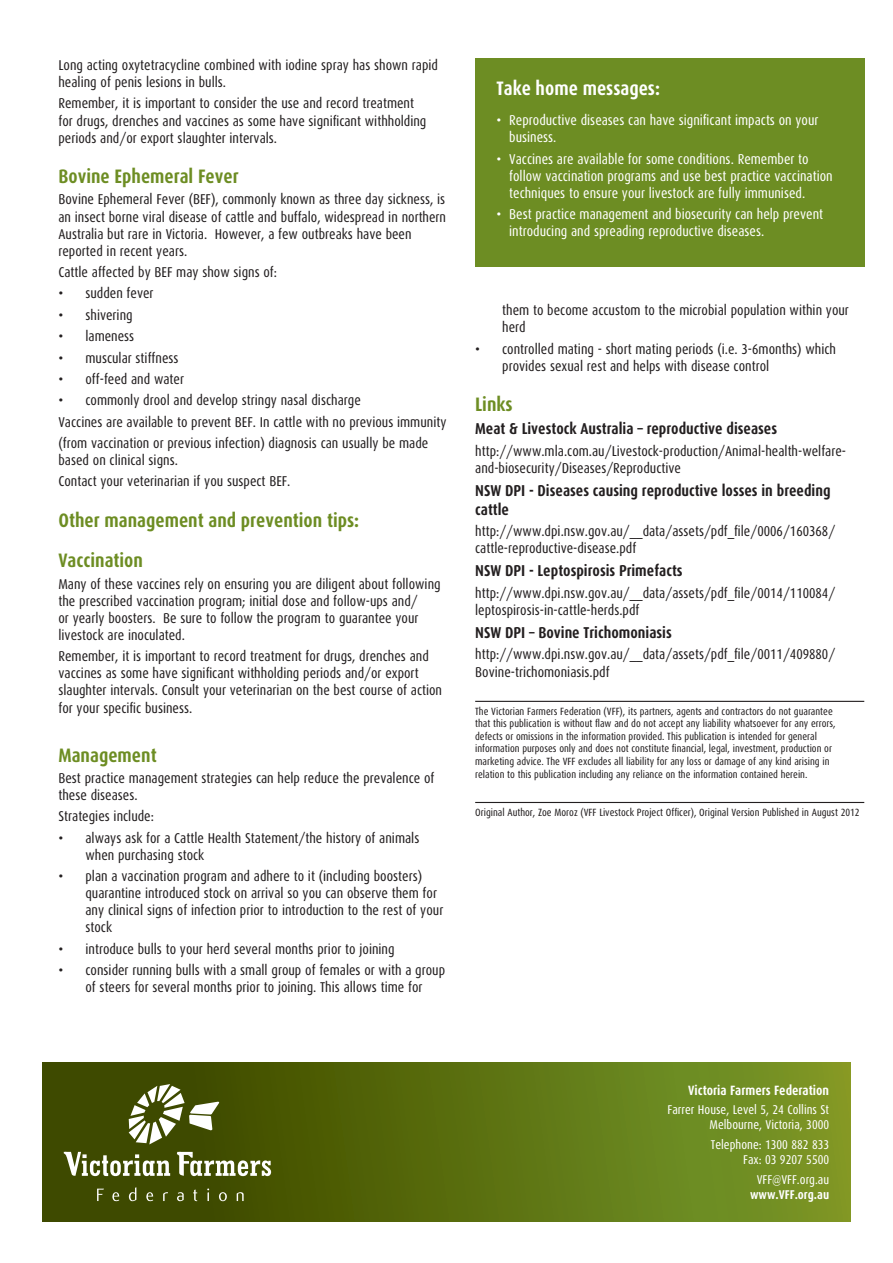
<style>
.page{position:relative;width:893px;height:1263px;background:#fff}
.page>*{position:absolute;margin:0;border:0;box-sizing:border-box;transform-origin:0 0}
.Sub_Head{font:700 condensed 19.5px "Dax";color:#6d8d23}
.Take_home__-_Title{font:700 condensed 19.5px "Dax";color:#fff}
.Body{font:700 condensed 19.5px "Dax";color:#6d8d23}
.Bold_Heading{font:700 condensed 15.75px/18.9px "Dax";color:#231f20}
.Body-2{font:condensed 14.25px/17.1px "Dax";color:#231f20}
.t1{font:condensed 14.25px/17.1px "Dax";color:#fff}
.t2{font:700 condensed 13.5px "Dax";color:#fff}
.t3{font:condensed 12.75px/15.3px "Dax";color:#fff;text-align:right}
.t4{font:700 condensed 12.75px "Dax";color:#fff}
.Disclaimer{font:condensed 10.5px/12.6px "Dax";color:#231f20}
</style>
<div class="page">
<div style="left:43px;top:1063px;width:807px;height:158px;background:linear-gradient(to right,#353f00,#7c9b28)"></div>
<svg style="left:97px;top:1188px;width:7px;height:13px"></svg>
<svg style="left:112px;top:1192px;width:7px;height:9px"></svg>
<svg style="left:129px;top:1187px;width:7px;height:14px"></svg>
<svg style="left:146px;top:1192px;width:7px;height:9px"></svg>
<svg style="left:163px;top:1192px;width:5px;height:9px"></svg>
<svg style="left:177px;top:1192px;width:7px;height:9px"></svg>
<svg style="left:193px;top:1189px;width:4px;height:12px"></svg>
<svg style="left:207px;top:1188px;width:2px;height:13px"></svg>
<svg style="left:219px;top:1192px;width:8px;height:9px"></svg>
<svg style="left:237px;top:1192px;width:7px;height:9px"></svg>
<svg style="left:64px;top:1152px;width:106px;height:24px"></svg>
<svg style="left:177px;top:1152px;width:94px;height:24px"></svg>
<svg style="left:129px;top:1084px;width:90px;height:60px"></svg>
<hr style="left:475px;top:701px;width:389px;height:1px;background:#231f20">
<hr style="left:475px;top:802px;width:389px;height:1px;background:#231f20">
<div style="left:475px;top:59px;width:389px;height:208px;background:#6d8d23"></div>
<p class="Body-2" style="left:58px;top:57px;width:381px">Long acting oxytetracycline combined with iodine spray has shown rapid healing of penis lesions in bulls.</p>
<p class="Body-2" style="left:58px;top:95px;width:369px">Remember, it is important to consider the use and record treatment for drugs, drenches and vaccines as some have significant withholding periods and/or export slaughter intervals.</p>
<p class="Sub_Head" style="left:58px;top:166px;width:182px">Bovine Ephemeral Fever</p>
<p class="Body-2" style="left:58px;top:191px;width:389px">Bovine Ephemeral Fever (BEF), commonly known as three day sickness, is an insect borne viral disease of cattle and buffalo, widespread in northern Australia but rare in Victoria. However, a few outbreaks have been reported in recent years.</p>
<p class="Body-2" style="left:58px;top:264px;width:220px">Cattle affected by BEF may show signs of:</p>
<p class="Body-2" style="left:58px;top:285px;width:97px">• sudden fever</p>
<p class="Body-2" style="left:58px;top:306px;width:76px">• shivering</p>
<p class="Body-2" style="left:58px;top:328px;width:77px">• lameness</p>
<p class="Body-2" style="left:58px;top:349px;width:122px">• muscular stiffness</p>
<p class="Body-2" style="left:58px;top:371px;width:127px">• off-feed and water</p>
<p class="Body-2" style="left:58px;top:392px;width:304px">• commonly drool and develop stringy nasal discharge</p>
<p class="Body-2" style="left:58px;top:413px;width:390px">Vaccines are available to prevent BEF. In cattle with no previous immunity</p>
<p class="Body-2" style="left:58px;top:435px;width:371px">(from vaccination or previous infection) diagnosis can usually be made based on clinical signs.</p>
<p class="Body-2" style="left:58px;top:473px;width:234px">Contact your veterinarian if you suspect BEF.</p>
<p class="Sub_Head" style="left:58px;top:509px;width:302px">Other management and prevention tips:</p>
<p class="Sub_Head" style="left:58px;top:550px;width:86px">Vaccination</p>
<p class="Body-2" style="left:58px;top:575px;width:384px">Many of these vaccines rely on ensuring you are diligent about following the prescribed vaccination program; initial dose and follow-ups and/<br>or yearly boosters. Be sure to follow the program to guarantee your livestock are inoculated.</p>
<p class="Body-2" style="left:58px;top:648px;width:385px">Remember, it is important to record treatment for drugs, drenches and vaccines as some have significant withholding periods and/or export slaughter intervals. Consult your veterinarian on the best course of action for your specific business.</p>
<p class="Body" style="left:58px;top:744px;width:100px">Management</p>
<p class="Body-2" style="left:58px;top:770px;width:377px">Best practice management strategies can help reduce the prevalence of these diseases.</p>
<p class="Body-2" style="left:58px;top:808px;width:97px">Strategies include:</p>
<p class="Body-2" style="left:85px;top:829px;width:335px;text-indent:-27px">• always ask for a Cattle Health Statement/the history of animals when purchasing stock</p>
<p class="Body-2" style="left:85px;top:868px;width:359px;text-indent:-27px">• plan a vaccination program and adhere to it (including boosters) quarantine introduced stock on arrival so you can observe them for any clinical signs of infection prior to introduction to the rest of your stock</p>
<p class="Body-2" style="left:58px;top:940px;width:338px">• introduce bulls to your herd several months prior to joining</p>
<p class="Body-2" style="left:58px;top:962px;width:388px;text-align:center">• consider running bulls with a small group of females or with a group of steers for several months prior to joining. This allows time for</p>
<p class="Take_home__-_Title" style="left:496px;top:78px;width:165px">Take home messages:</p>
<p class="t1" style="left:509px;top:112px;width:311px;text-indent:-13px">• Reproductive diseases can have significant impacts on your business.</p>
<p class="t1" style="left:509px;top:150px;width:325px;text-indent:-13px">• Vaccines are available for some conditions. Remember to follow vaccination programs and use best practice vaccination techniques to ensure your livestock are fully immunised.</p>
<p class="t1" style="left:509px;top:206px;width:315px;text-indent:-13px">• Best practice management and biosecurity can help prevent introducing and spreading reproductive diseases.</p>
<p class="Body-2" style="left:502px;top:302px;width:348px">them to become accustom to the microbial population within your herd</p>
<p class="Body-2" style="left:502px;top:340px;width:335px;text-indent:-27px">• controlled mating - short mating periods (i.e. 3-6months) which provides sexual rest and helps with disease control</p>
<p class="Sub_Head" style="left:475px;top:394px;width:39px">Links</p>
<p class="Bold_Heading" style="left:475px;top:420px;width:303px">Meat &amp; Livestock Australia – reproductive diseases</p>
<p class="Body-2" style="left:475px;top:442px;width:372px">http://www.mla.com.au/Livestock-production/Animal-health-welfare&shy;and-biosecurity/Diseases/Reproductive</p>
<p class="Bold_Heading" style="left:475px;top:481px;width:357px">NSW DPI - Diseases causing reproductive losses in breeding cattle</p>
<p class="Body-2" style="left:475px;top:523px;width:362px">http://www.dpi.nsw.gov.au/__data/assets/pdf_file/0006/160368/ cattle-reproductive-disease.pdf</p>
<p class="Bold_Heading" style="left:475px;top:562px;width:209px">NSW DPI - Leptospirosis Primefacts</p>
<p class="Body-2" style="left:475px;top:584px;width:362px">http://www.dpi.nsw.gov.au/__data/assets/pdf_file/0014/110084/ leptospirosis-in-cattle-herds.pdf</p>
<p class="Bold_Heading" style="left:475px;top:623px;width:198px">NSW DPI – Bovine Trichomoniasis</p>
<p class="Body-2" style="left:475px;top:646px;width:362px">http://www.dpi.nsw.gov.au/__data/assets/pdf_file/0011/409880/<br>Bovine-trichomoniasis.pdf</p>
<p class="Disclaimer" style="left:475px;top:705px;width:362px">The Victorian Farmers Federation (VFF), its partners, agents and contractors do not guarantee that this publication is without flaw and do not accept any liability whatsoever for any errors, defects or omissions in the information provided. This publication is intended for general information purposes only and does not constitute financial, legal, investment, production or marketing advice. The VFF excludes all liability for any loss or damage of any kind arising in relation to this publication including any reliance on the information contained herein.</p>
<p class="Disclaimer" style="left:475px;top:806px;width:386px">Original Author, Zoe Moroz (VFF Livestock Project Officer), Original Version Published in August 2012</p>
<p class="t2" style="left:688px;top:1082px;width:142px">Victoria Farmers Federation</p>
<p class="t3" style="left:668px;top:1102px;width:163px">Farrer House, Level 5, 24 Collins St<br>Melbourne, Victoria, 3000</p>
<p class="t3" style="left:711px;top:1137px;width:120px">Telephone: 1300 882 833<br>Fax: 03 9207 5500</p>
<p class="t3" style="left:757px;top:1172px;width:74px">VFF@VFF.org.au</p>
<p class="t4" style="left:750px;top:1188px;width:81px">www.VFF.org.au</p>
</div>
